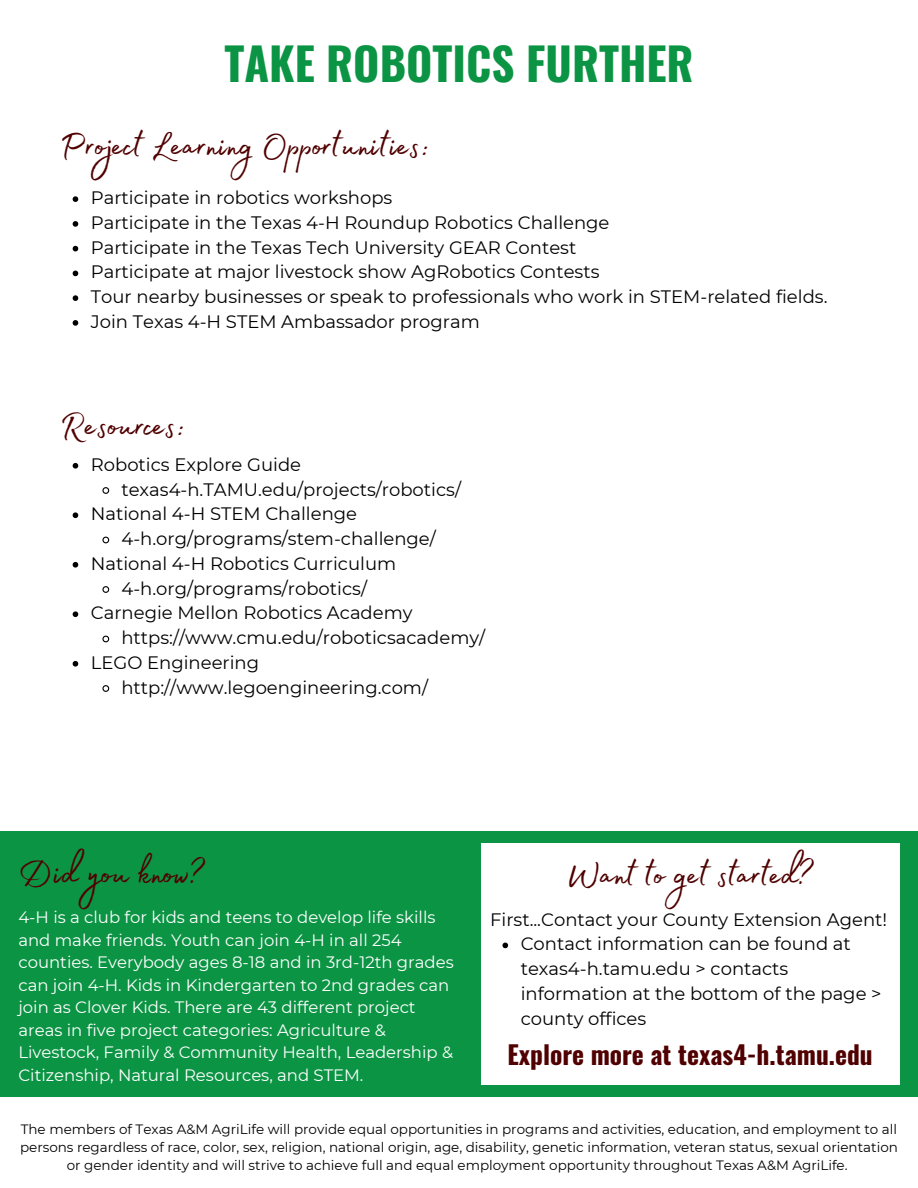
<style>
.page{position:relative;width:918px;height:1188px;background:#fff}
.page>*{position:absolute;margin:0;border:0;box-sizing:border-box;transform-origin:0 0}
.t1{font:45px "Madelyn Fill";color:#500000}
.t2{font:700 45px "Oswald";color:#0b9444}
.t3{font:700 25.5px "Oswald";color:#500000}
.t4{font:18px/24.8px "Montserrat";color:#000}
.t5{font:16.5px/22.5px "Montserrat";color:#fff}
.t6{font:13.5px/18px "Montserrat";color:#000;text-align:center}
</style>
<div class="page">
<div style="left:0;top:831px;width:918px;height:265px;background:#0b9444"></div>
<div style="left:481px;top:843px;width:419px;height:242px;background:#fff"></div>
<svg style="left:502px;top:943px;width:6px;height:5px"></svg>
<svg style="left:73px;top:196px;width:5px;height:6px"></svg>
<svg style="left:73px;top:221px;width:5px;height:6px"></svg>
<svg style="left:73px;top:246px;width:5px;height:5px"></svg>
<svg style="left:73px;top:271px;width:5px;height:5px"></svg>
<svg style="left:73px;top:295px;width:5px;height:6px"></svg>
<svg style="left:73px;top:320px;width:5px;height:6px"></svg>
<svg style="left:73px;top:463px;width:5px;height:6px"></svg>
<svg style="left:102px;top:487px;width:8px;height:7px"></svg>
<svg style="left:73px;top:512px;width:5px;height:6px"></svg>
<svg style="left:102px;top:536px;width:8px;height:8px"></svg>
<svg style="left:73px;top:562px;width:5px;height:6px"></svg>
<svg style="left:102px;top:586px;width:8px;height:7px"></svg>
<svg style="left:73px;top:611px;width:5px;height:6px"></svg>
<svg style="left:102px;top:635px;width:8px;height:8px"></svg>
<svg style="left:73px;top:661px;width:5px;height:6px"></svg>
<svg style="left:102px;top:685px;width:8px;height:7px"></svg>
<p class="t2" style="left:224px;top:29px;width:471px">TAKE ROBOTICS FURTHER</p>
<p class="t1" style="left:59px;top:111px;width:372px">Project Learning Opportunities:</p>
<p class="t4" style="left:91px;top:185px;width:303px">Participate in robotics workshops</p>
<p class="t4" style="left:91px;top:210px;width:520px">Participate in the Texas 4-H Roundup Robotics Challenge</p>
<p class="t4" style="left:91px;top:235px;width:487px">Participate in the Texas Tech University GEAR Contest</p>
<p class="t4" style="left:91px;top:260px;width:510px">Participate at major livestock show AgRobotics Contests</p>
<p class="t4" style="left:91px;top:284px;width:738px">Tour nearby businesses or speak to professionals who work in STEM-related fields.</p>
<p class="t4" style="left:91px;top:309px;width:390px">Join Texas 4-H STEM Ambassador program</p>
<p class="t1" style="left:60px;top:391px;width:127px">Resources:</p>
<p class="t4" style="left:91px;top:452px;width:212px">Robotics Explore Guide</p>
<p class="t4" style="left:121px;top:477px;width:341px">texas4-h.TAMU.edu/projects/robotics/</p>
<p class="t4" style="left:91px;top:501px;width:268px">National 4-H STEM Challenge</p>
<p class="t4" style="left:121px;top:526px;width:316px">4-h.org/programs/stem-challenge/</p>
<p class="t4" style="left:91px;top:551px;width:307px">National 4-H Robotics Curriculum</p>
<p class="t4" style="left:121px;top:576px;width:247px">4-h.org/programs/robotics/</p>
<p class="t4" style="left:91px;top:600px;width:323px">Carnegie Mellon Robotics Academy</p>
<p class="t4" style="left:121px;top:625px;width:365px">https://www.cmu.edu/roboticsacademy/</p>
<p class="t4" style="left:91px;top:650px;width:170px">LEGO Engineering</p>
<p class="t4" style="left:121px;top:675px;width:308px">http://www.legoengineering.com/</p>
<p class="t1" style="left:18px;top:839px;width:188px">Did you know?</p>
<p class="t1" style="left:567px;top:840px;width:248px">Want to get started?</p>
<p class="t4" style="left:521px;top:932px;width:362px">Contact information can be found at texas4-h.tamu.edu &gt; contacts information at the bottom of the page &gt; county offices</p>
<p class="t5" style="left:18px;top:906px;width:437px">4-H is a club for kids and teens to develop life skills and make friends. Youth can join 4-H in all 254 counties. Everybody ages 8-18 and in 3rd-12th grades can join 4-H. Kids in Kindergarten to 2nd grades can join as Clover Kids. There are 43 different project areas in five project categories: Agriculture &amp; Livestock, Family &amp; Community Health, Leadership &amp; Citizenship, Natural Resources, and STEM.</p>
<p class="t4" style="left:490px;top:907px;width:399px">First...Contact your County Extension Agent!</p>
<p class="t3" style="left:508px;top:1035px;width:367px">Explore more at texas4-h.tamu.edu</p>
<p class="t6" style="left:20px;top:1120px;width:879px">The members of Texas A&amp;M AgriLife will provide equal opportunities in programs and activities, education, and employment to all persons regardless of race, color, sex, religion, national origin, age, disability, genetic information, veteran status, sexual orientation or gender identity and will strive to achieve full and equal employment opportunity throughout Texas A&amp;M AgriLife.</p>
</div>
